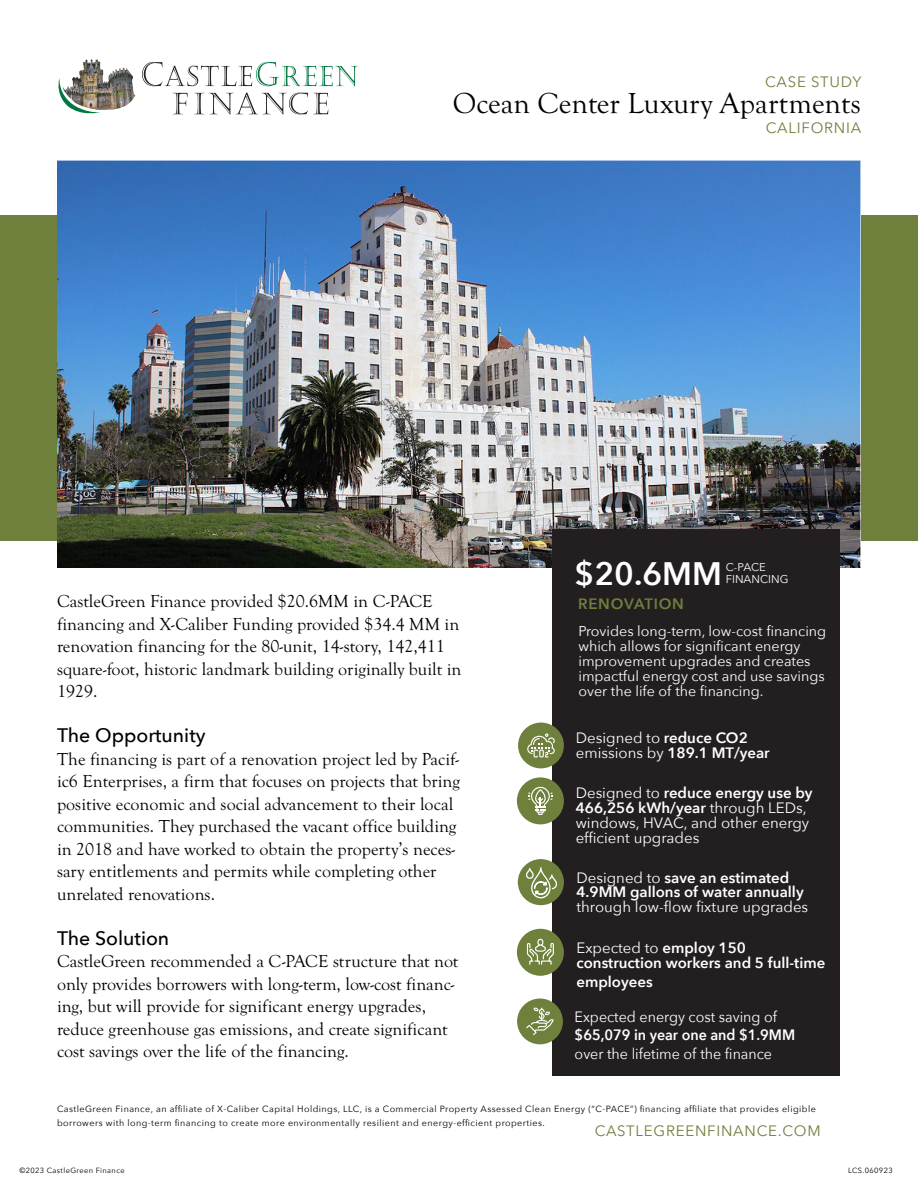
<style>
.page{position:relative;width:918px;height:1188px;background:#fff}
.page>*{position:absolute;margin:0;border:0;box-sizing:border-box;transform-origin:0 0}
.t1{font:600 32.4px "Avenir Next";color:#fff}
.t2{font:30px "Goudy Old Sty";color:#000}
.t3{font:500 19.5px "Avenir Next";color:#000}
.t4{font:18px/22.5px "Goudy Old Sty";color:#000}
.t5{font:15px/14.9px "Avenir Next";color:#fff}
.t6{font:600 15px/14.9px "Avenir Next";color:#fff}
.t7{font:15px "Avenir Next";color:#fff;scale:.95 1}
.t8{font:15px "Avenir Next";letter-spacing:.05em;color:#6f803d}
.t9{font:600 15px "Avenir Next";color:#fff;scale:.95 1}
.t10{font:600 15px "Avenir Next";letter-spacing:.05em;color:#6f803d}
.t11{font:14.25px/14.9px "Avenir Next";color:#fff}
.t12{font:11.25px/12px "Avenir Next";color:#fff}
.t13{font:9px/13.5px "Avenir Next";letter-spacing:.05em;color:#000}
.t14{font:7.5px "Avenir Next";letter-spacing:.05em;color:#000}
.s1{font-weight:600}
.s2{font-weight:400}
</style>
<div class="page">
<div style="left:0;top:215px;width:918px;height:326px;background:#6f803d"></div>
<img style="left:57px;top:161px;width:804px;height:406px">
<div style="left:552px;top:530px;width:288px;height:546px;background:#231f20"></div>
<svg style="left:142px;top:62px;width:216px;height:25px"></svg>
<svg style="left:173px;top:93px;width:15px;height:21px"></svg>
<svg style="left:194px;top:93px;width:134px;height:22px"></svg>
<svg style="left:58px;top:78px;width:42px;height:36px"></svg>
<img style="left:63px;top:59px;width:72px;height:53px">
<div style="left:518px;top:723px;width:46px;height:45px;background:#6f803d;border-radius:50%"></div>
<svg style="left:527px;top:733px;width:28px;height:25px"></svg>
<div style="left:517px;top:777px;width:47px;height:47px;background:#6f803d;border-radius:50%"></div>
<svg style="left:528px;top:787px;width:25px;height:28px"></svg>
<div style="left:518px;top:859px;width:46px;height:46px;background:#6f803d;border-radius:50%"></div>
<svg style="left:526px;top:867px;width:31px;height:31px"></svg>
<div style="left:517px;top:999px;width:46px;height:45px;background:#6f803d;border-radius:50%"></div>
<svg style="left:526px;top:1008px;width:28px;height:27px"></svg>
<div style="left:517px;top:929px;width:47px;height:47px;background:#6f803d;border-radius:50%"></div>
<svg style="left:527px;top:939px;width:27px;height:26px"></svg>
<p class="t8" style="left:765px;top:69px;width:98px">CASE STUDY</p>
<h2 class="t2" style="left:453px;top:87px;width:410px">Ocean Center Luxury Apartments</h2>
<p class="t8" style="left:766px;top:115px;width:97px">CALIFORNIA</p>
<p class="t4" style="left:57px;top:590px;width:406px">CastleGreen Finance provided $20.6MM in C-PACE financing and X-Caliber Funding provided $34.4 MM in renovation financing for the 80-unit, 14-story, 142,411 square-foot, historic landmark building originally built in 1929.</p>
<p class="t3" style="left:57px;top:719px;width:150px">The Opportunity</p>
<p class="t4" style="left:57px;top:748px;width:405px">The financing is part of a renovation project led by Pacif&shy;ic6 Enterprises, a firm that focuses on projects that bring positive economic and social advancement to their local communities. They purchased the vacant office building in 2018 and have worked to obtain the property’s neces&shy;sary entitlements and permits while completing other unrelated renovations.</p>
<p class="t3" style="left:57px;top:921px;width:114px">The Solution</p>
<p class="t4" style="left:57px;top:950px;width:403px">CastleGreen recommended a C-PACE structure that not only provides borrowers with long-term, low-cost financ&shy;ing, but will provide for significant energy upgrades, reduce greenhouse gas emissions, and create significant cost savings over the life of the financing.</p>
<h1 class="t1" style="left:575px;top:545px;width:149px">$20.6MM</h1>
<p class="t12" style="left:726px;top:561px;width:64px">C-PACE<br>FINANCING</p>
<p class="t10" style="left:578px;top:591px;width:107px">RENOVATION</p>
<p class="t11" style="left:578px;top:623px;width:249px">Provides long-term, low-cost financing which allows for significant energy improvement upgrades and creates impactful energy cost and use savings over the life of the financing.</p>
<p class="t5" style="left:576px;top:730px;width:195px">Designed to <span class="s1">reduce CO2 </span>emissions by <span class="s1">189.1 MT/year</span></p>
<p class="t5" style="left:576px;top:785px;width:238px">Designed to <span class="s1">reduce energy use by<br>466,256 kWh/year</span> through LEDs, windows, HVAC, and other energy efficient upgrades</p>
<p class="t6" style="left:576px;top:870px;width:229px"><span class="s2">Designed to</span> save an estimated<br>4.9MM gallons of water annually</p>
<p class="t5" style="left:576px;top:899px;width:233px">through low-flow fixture upgrades</p>
<p class="t6" style="left:576px;top:940px;width:250px"><span class="s2">Expected to</span> employ 150 construction workers and 5 full-time</p>
<p class="t6" style="left:576px;top:974px;width:78px">employees</p>
<p class="t7" style="left:575px;top:1004px;width:215px">Expected energy cost saving of</p>
<p class="t9" style="left:575px;top:1022px;width:234px">$65,079 in year one and $1.9MM</p>
<p class="t7" style="left:575px;top:1041px;width:209px">over the lifetime of the finance</p>
<p class="t13" style="left:57px;top:1102px;width:760px">CastleGreen Finance, an affiliate of X-Caliber Capital Holdings, LLC, is a Commercial Property Assessed Clean Energy (“C-PACE”) financing affiliate that provides eligible borrowers with long-term financing to create more environmentally resilient and energy-efficient properties.</p>
<p class="t8" style="left:595px;top:1118px;width:228px">CASTLEGREENFINANCE.COM</p>
<p class="t14" style="left:19px;top:1164px;width:107px">©2023 CastleGreen Finance</p>
<p class="t14" style="left:848px;top:1164px;width:46px">LCS.060923</p>
</div>
